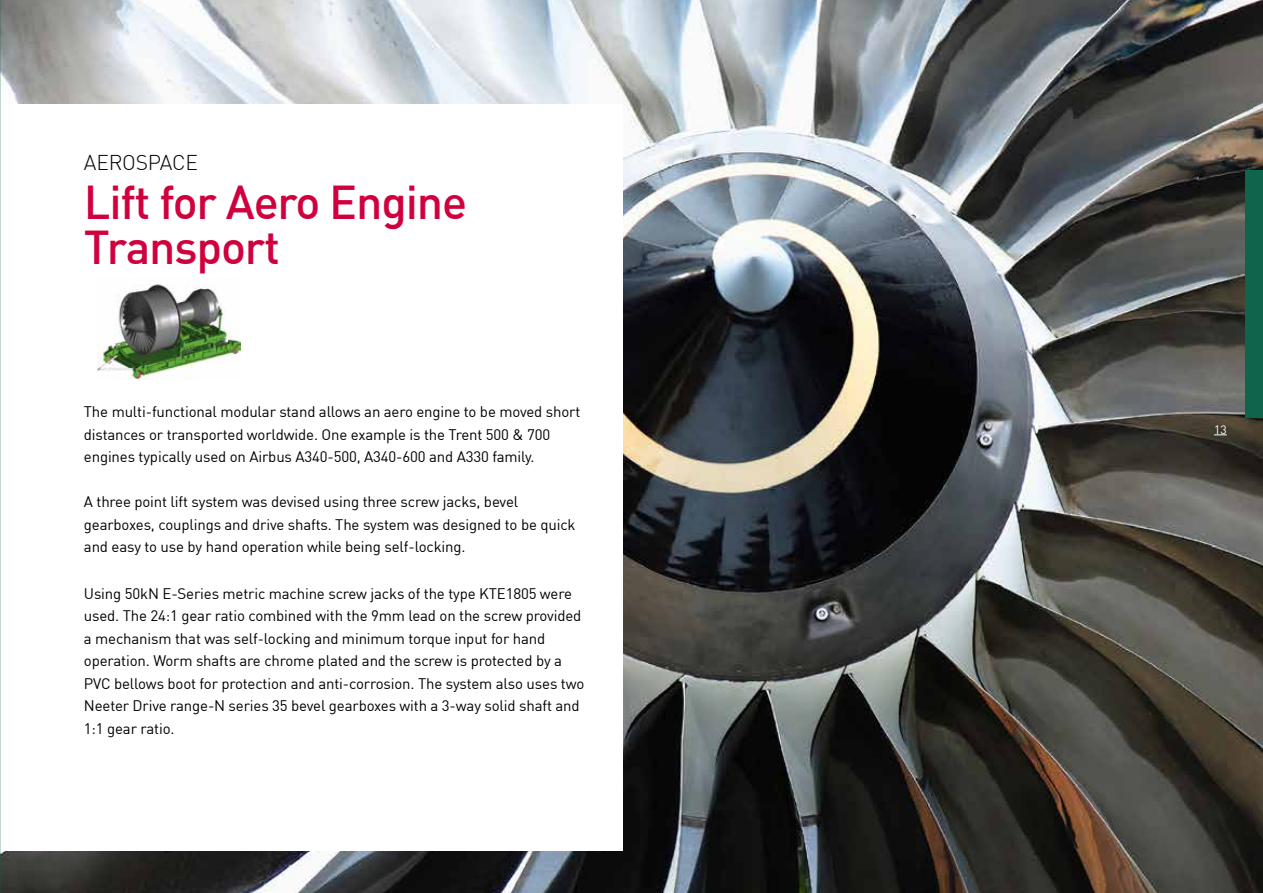
<style>
.page{position:relative;width:1263px;height:893px;background:#fff}
.page>*{position:absolute;margin:0;border:0;box-sizing:border-box;transform-origin:0 0}
.t1{font:500 46.5px/45px "DIN";letter-spacing:-.025em;color:#cf003d}
.t2{font:300 21px "DIN";letter-spacing:-.01em;color:#000}
.t3{font:15px/22.5px "DIN";letter-spacing:-.01em;color:#000}
.t4{font:12px "DIN";color:#fff}
</style>
<div class="page">
<img style="left:0;top:0;width:1263px;height:893px">
<div style="left:0;top:104px;width:622px;height:746px;background:#fff"></div>
<img style="left:97px;top:284px;width:143px;height:95px">
<img style="left:0;top:104px;width:1px;height:250px">
<div style="left:1246px;top:170px;width:17px;height:247px;background:#0e654b"></div>
<svg style="left:1214px;top:435px;width:13px;height:1px"></svg>
<h2 class="t2" style="left:84px;top:149px;width:116px">AEROSPACE</h2>
<h1 class="t1" style="left:84px;top:178px;width:385px">Lift for Aero Engine<br>Transport</h1>
<p class="t3" style="left:84px;top:400px;width:498px">The multi-functional modular stand allows an aero engine to be moved short distances or transported worldwide. One example is the Trent 500 &amp; 700 engines typically used on Airbus A340-500, A340-600 and A330 family.</p>
<p class="t3" style="left:84px;top:490px;width:493px">A three point lift system was devised using three screw jacks, bevel gearboxes, couplings and drive shafts. The system was designed to be quick and easy to use by hand operation while being self-locking.</p>
<p class="t3" style="left:84px;top:582px;width:502px">Using 50kN E-Series metric machine screw jacks of the type KTE1805 were used. The 24:1 gear ratio combined with the 9mm lead on the screw provided a mechanism that was self-locking and minimum torque input for hand operation. Worm shafts are chrome plated and the screw is protected by a PVC bellows boot for protection and anti-corrosion. The system also uses two Neeter Drive range-N series 35 bevel gearboxes with a 3-way solid shaft and 1:1 gear ratio.</p>
<p class="t4" style="left:1214px;top:422px;width:14px">13</p>
</div>
